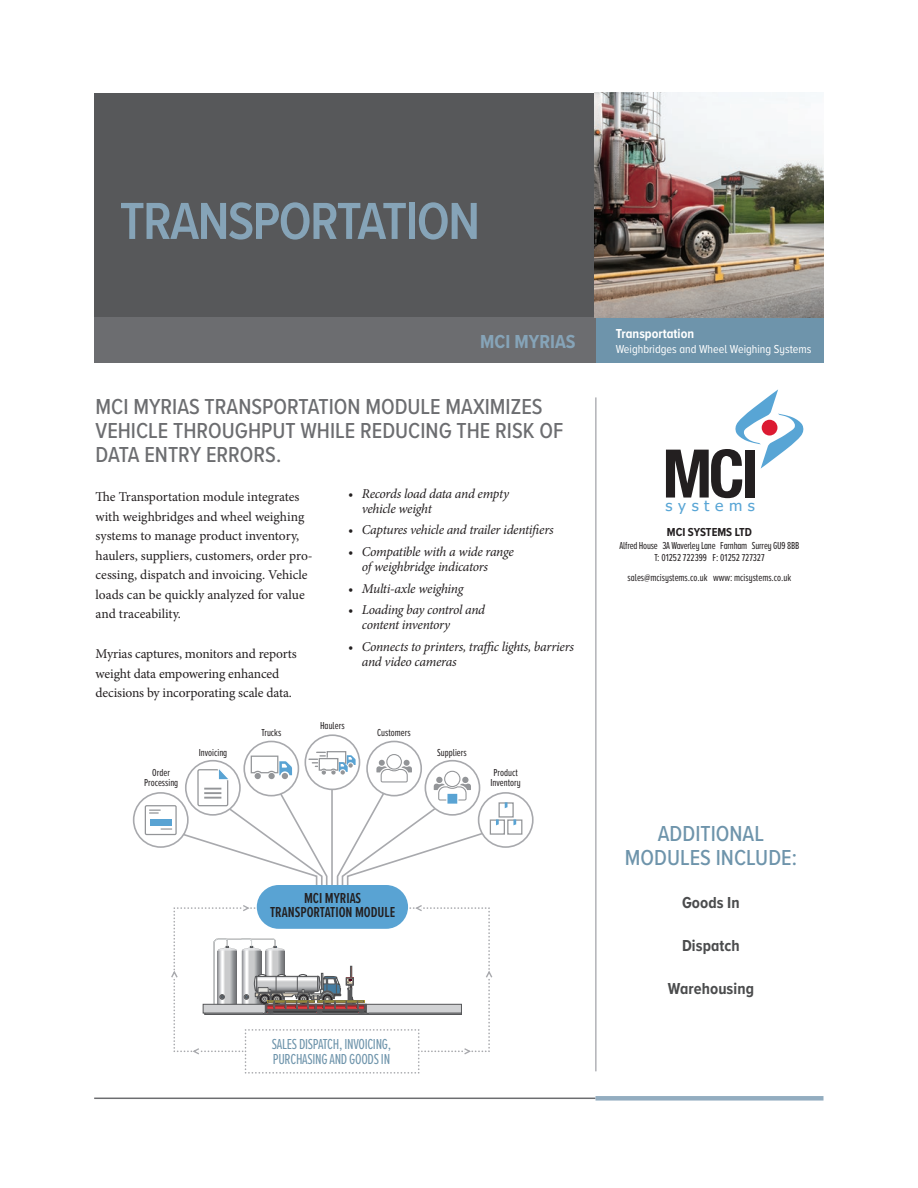
<style>
.page{position:relative;width:918px;height:1188px;background:#fff}
.page>*{position:absolute;margin:0;border:0;box-sizing:border-box;transform-origin:0 0}
.t1{font:600 54px "Proxima Nova A Cond";letter-spacing:-.03em;color:#86a4b8}
.t2{font:500 22.5px/24px "Proxima Nova A Cond";color:#6c6d70}
.t3{font:500 22.5px/24px "Proxima Nova A Cond";color:#6e94ab;text-align:center}
.t4{font:700 19.5px "Proxima Nova A Cond";color:#86a4b8}
.t5{font:700 16.5px "Proxima Nova A Cond";letter-spacing:.005em;color:#4b4c4d}
.t6{font:15px/15px "Proxima Nova A Ex Cn";letter-spacing:-.02em;color:#6e94ab}
.t7{font:600 15px/13.5px "Proxima Nova A Ex Cn";color:#231f20;text-align:center}
.t8{font:14.7px "Tahoma";letter-spacing:.355em;color:#58a5d5;scale:1.08 1}
.t9{font:13.5px/19.5px "Minion Pro";letter-spacing:-.005em;color:#231f20}
.t10{font:italic 13.5px/15.8px "Minion Pro";letter-spacing:-.025em;color:#231f20}
.t11{font:700 13.5px "Proxima Nova A Cond";color:#fff}
.t12{font:12px "Proxima Nova A Cond";color:#fff}
.t13{font:700 12px "Proxima Nova A Cond";color:#231f20}
.t14{font:10.5px/10.5px "Proxima Nova A Ex Cn";color:#231f20;text-align:center}
.t15{font:10.5px "Proxima Nova A Ex Cn";letter-spacing:-.02em;color:#231f20}
</style>
<div class="page">
<div style="left:94px;top:93px;width:502px;height:270px;background:#57585a"></div>
<div style="left:94px;top:318px;width:502px;height:45px;background:#6c6d70"></div>
<div style="left:596px;top:318px;width:228px;height:45px;background:#6e94ab"></div>
<hr style="left:94px;top:1098px;width:502px;height:1px;background:#6c6d70">
<div style="left:596px;top:1096px;width:228px;height:5px;background:#93adc0"></div>
<svg style="left:666px;top:389px;width:138px;height:109px"></svg>
<hr style="left:595px;top:397px;width:2px;height:674px;background:#b2b3b7">
<div style="left:478px;top:792px;width:56px;height:56px;border:2px solid #a8a9ad;border-radius:50%"></div>
<div style="left:490px;top:819px;width:15px;height:16px;border:1px solid #939598"></div>
<div style="left:507px;top:819px;width:15px;height:16px;border:1px solid #939598"></div>
<svg style="left:513px;top:819px;width:3px;height:6px"></svg>
<div style="left:499px;top:802px;width:15px;height:16px;border:1px solid #939598"></div>
<svg style="left:505px;top:802px;width:3px;height:6px"></svg>
<div style="left:145px;top:805px;width:32px;height:30px;border:1px solid #939598"></div>
<svg style="left:149px;top:750px;width:350px;height:324px"></svg>
<img style="left:595px;top:93px;width:229px;height:225px">
<p class="t1" style="left:120px;top:181px;width:362px">TRANSPORTATION</p>
<p class="t4" style="left:480px;top:327px;width:97px">MCI MYRIAS</p>
<p class="t2" style="left:96px;top:393px;width:469px">MCI MYRIAS TRANSPORTATION MODULE MAXIMIZES<br>VEHICLE THROUGHPUT WHILE REDUCING THE RISK OF<br>DATA ENTRY ERRORS.</p>
<p class="t9" style="left:96px;top:487px;width:219px">The Transportation module integrates with weighbridges and wheel weighing systems to manage product inventory, haulers, suppliers, customers, order pro&shy;cessing, dispatch and invoicing. Vehicle loads can be quickly analyzed for value and traceability.</p>
<p class="t9" style="left:96px;top:644px;width:203px">Myrias captures, monitors and reports weight data empowering enhanced decisions by incorporating scale data.</p>
<p class="t10" style="left:362px;top:485px;width:149px;text-indent:-14px">• Records load data and empty vehicle weight</p>
<p class="t10" style="left:348px;top:522px;width:207px">• Captures vehicle and trailer identifiers</p>
<p class="t10" style="left:362px;top:543px;width:154px;text-indent:-14px">• Compatible with a wide range of weighbridge indicators</p>
<p class="t10" style="left:348px;top:580px;width:117px">• Multi-axle weighing</p>
<p class="t10" style="left:362px;top:601px;width:125px;text-indent:-14px">• Loading bay control and content inventory</p>
<p class="t10" style="left:362px;top:638px;width:214px;text-indent:-14px">• Connects to printers, traffic lights, barriers and video cameras</p>
<p class="t14" style="left:261px;top:727px;width:21px">Trucks</p>
<p class="t14" style="left:320px;top:720px;width:26px">Haulers</p>
<p class="t14" style="left:377px;top:727px;width:35px">Customers</p>
<p class="t14" style="left:199px;top:747px;width:30px">Invoicing</p>
<p class="t14" style="left:437px;top:747px;width:31px">Suppliers</p>
<p class="t14" style="left:144px;top:766px;width:36px">Order<br>Processing</p>
<p class="t14" style="left:490px;top:766px;width:32px;text-align:left">Product<br>Inventory</p>
<p class="t7" style="left:270px;top:891px;width:127px">MCI MYRIAS<br>TRANSPORTATION MODULE</p>
<p class="t6" style="left:272px;top:1036px;width:121px">SALES DISPATCH, INVOICING,<br>PURCHASING AND GOODS IN</p>
<p class="t11" style="left:616px;top:324px;width:80px">Transportation</p>
<p class="t12" style="left:616px;top:340px;width:197px">Weighbridges and Wheel Weighing Systems</p>
<p class="t8" style="left:666px;top:496px;width:84px">systems</p>
<p class="t13" style="left:667px;top:523px;width:87px">MCI SYSTEMS LTD</p>
<p class="t15" style="left:620px;top:537px;width:181px">Alfred House 3A Waverley Lane Farnham Surrey GU9 8BB</p>
<p class="t14" style="left:654px;top:552px;width:112px">T: 01252 722399 F: 01252 727327</p>
<p class="t14" style="left:628px;top:571px;width:165px">sales@mcisystems.co.uk www: mcisystems.co.uk</p>
<p class="t3" style="left:625px;top:821px;width:174px">ADDITIONAL<br>MODULES INCLUDE:</p>
<p class="t5" style="left:682px;top:890px;width:59px">Goods In</p>
<p class="t5" style="left:682px;top:933px;width:59px">Dispatch</p>
<p class="t5" style="left:668px;top:976px;width:88px">Warehousing</p>
</div>
